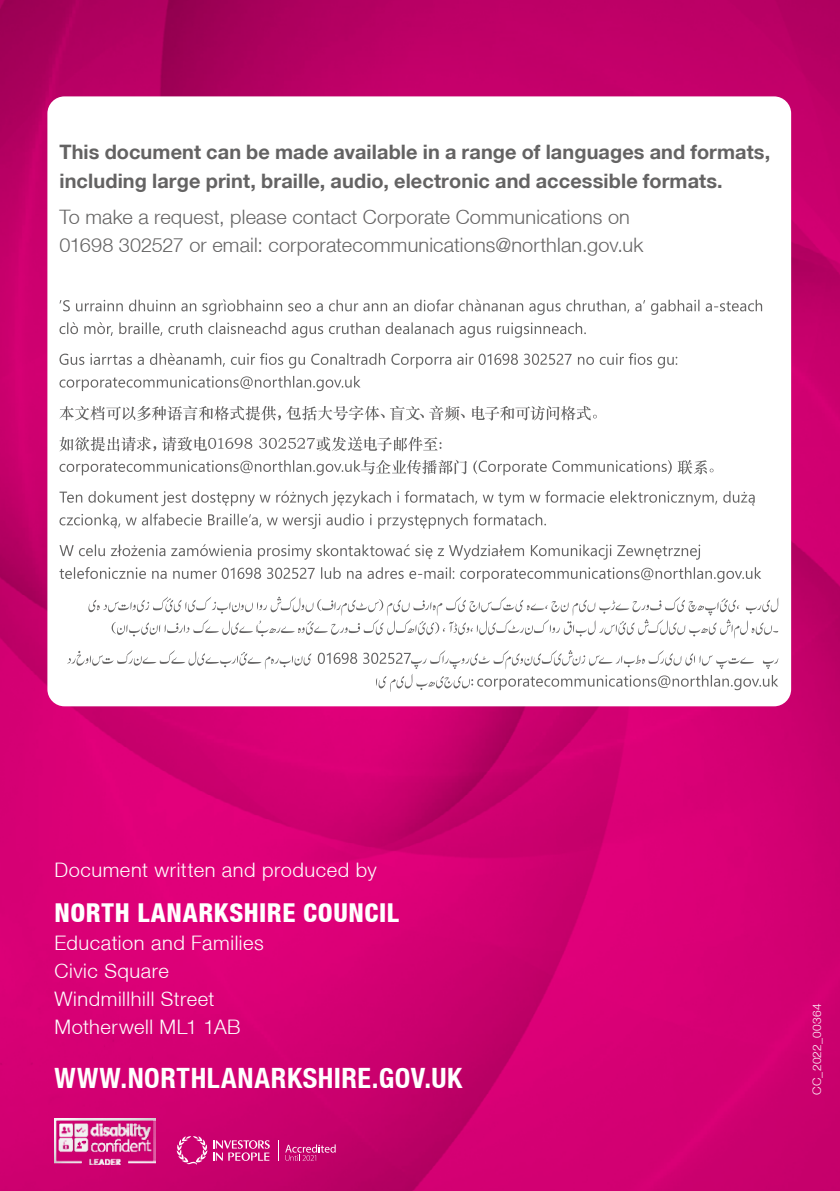
<style>
.page{position:relative;width:840px;height:1191px;background:#fff}
.page>*{position:absolute;margin:0;border:0;box-sizing:border-box;transform-origin:0 0}
.t1{font:700 condensed 28px "Helvetica Neue LT";letter-spacing:.02em;color:#fff}
.t2{font:800 condensed 26px "Helvetica Neue LT";letter-spacing:.02em;color:#fff}
.t3{font:300 20px "Helvetica Neue LT";letter-spacing:.03em;color:#fff}
.t4{font:700 19.8px/28.4px "Helvetica Neue LT";letter-spacing:.005em;color:#646363}
.t5{font:300 19.8px/28.4px "Helvetica Neue LT";letter-spacing:.01em;color:#646363}
.t6{font:300 12px "Helvetica Neue LT";letter-spacing:.02em;color:#fff}
</style>
<div class="page">
<img style="left:0;top:0;width:839px;height:1191px">
<div style="left:47px;top:96px;width:743px;height:610px;background:#fff;border-radius:17px"></div>
<svg style="left:59px;top:299px;width:702px;height:16px"></svg>
<svg style="left:59px;top:322px;width:526px;height:16px"></svg>
<svg style="left:59px;top:353px;width:618px;height:15px"></svg>
<svg style="left:59px;top:376px;width:301px;height:15px"></svg>
<svg style="left:59px;top:406px;width:537px;height:15px"></svg>
<svg style="left:59px;top:436px;width:382px;height:15px"></svg>
<svg style="left:59px;top:460px;width:654px;height:15px"></svg>
<svg style="left:59px;top:491px;width:695px;height:15px"></svg>
<svg style="left:59px;top:513px;width:486px;height:16px"></svg>
<svg style="left:59px;top:544px;width:640px;height:16px"></svg>
<svg style="left:59px;top:567px;width:701px;height:15px"></svg>
<svg style="left:88px;top:596px;width:689px;height:42px"></svg>
<svg style="left:67px;top:650px;width:710px;height:42px"></svg>
<img style="left:54px;top:1118px;width:102px;height:46px">
<svg style="left:177px;top:1136px;width:93px;height:28px;background:#d4368b"></svg>
<svg style="left:278px;top:1140px;width:1px;height:20px"></svg>
<svg style="left:285px;top:1144px;width:50px;height:16px"></svg>
<p class="t4" style="left:59px;top:137px;width:712px">This document can be made available in a range of languages and formats, including large print, braille, audio, electronic and accessible formats.</p>
<p class="t5" style="left:59px;top:202px;width:585px">To make a request, please contact Corporate Communications on<br>01698 302527 or email: corporatecommunications@northlan.gov.uk</p>
<p class="t3" style="left:54px;top:857px;width:323px">Document written and produced by</p>
<p class="t2" style="left:54px;top:896px;width:345px">NORTH LANARKSHIRE COUNCIL</p>
<p class="t3" style="left:54px;top:930px;width:211px">Education and Families</p>
<p class="t3" style="left:54px;top:958px;width:116px">Civic Square</p>
<p class="t3" style="left:54px;top:986px;width:161px">Windmillhill Street</p>
<p class="t3" style="left:54px;top:1014px;width:187px">Motherwell ML1 1AB</p>
<p class="t1" style="left:54px;top:1060px;width:409px">WWW.NORTHLANARKSHIRE.GOV.UK</p>
<p class="t6" style="left:809px;top:1095px;width:93px;rotate:-90deg">CC_2022_00364</p>
</div>
